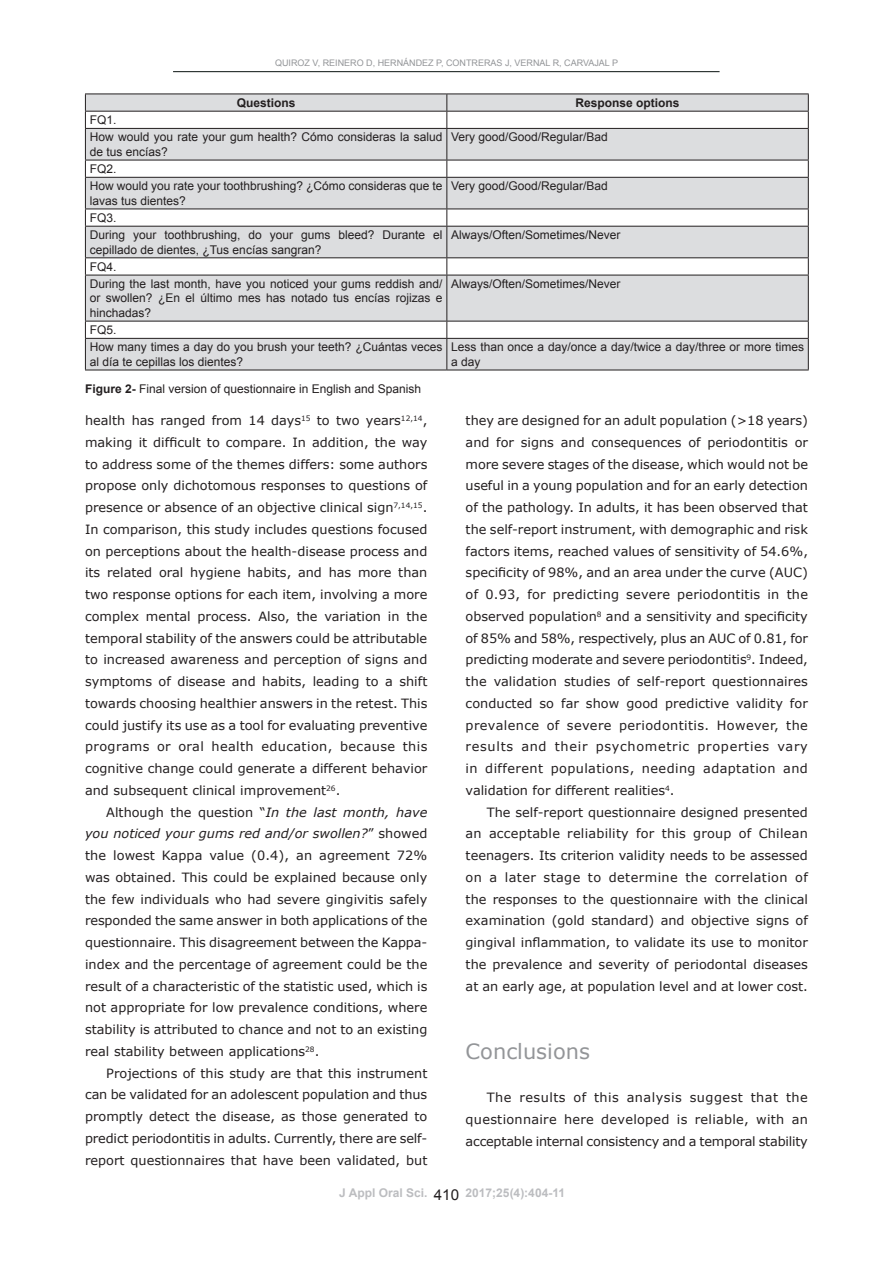
<style>
.page{position:relative;width:893px;height:1263px;background:#fff}
.page>*{position:absolute;margin:0;border:0;box-sizing:border-box;transform-origin:0 0}
.t1{font:21px "Verdana";color:#939598}
.t2{font:12.75px/21.8px "Verdana";color:#231f20;text-align:justify}
.t3{font:12px/17.2px "Arial";color:#231f20}
.t4{font:700 12px "Arial";color:#bcbdc0}
.t5{font:700 12px "Arial";color:#231f20}
.t6{font:9px "Arial";color:#939598}
.s1{font-weight:700}
.s2{font-style:italic}
.s3{font-weight:400;font-size:15px;color:#231f20}
</style>
<div class="page">
<hr style="left:173px;top:71px;width:547px;height:1px;background:#0a1210">
<svg style="left:86px;top:95px;width:722px;height:275px;fill:#dcdddf"></svg>
<hr style="left:85px;top:94px;width:362px;height:1px;background:#231f20">
<hr style="left:447px;top:94px;width:362px;height:1px;background:#231f20">
<hr style="left:85px;top:111px;width:362px;height:1px;background:#231f20">
<svg style="left:85px;top:94px;width:1px;height:34px"></svg>
<hr style="left:447px;top:111px;width:362px;height:1px;background:#231f20">
<svg style="left:446px;top:94px;width:1px;height:34px"></svg>
<svg style="left:808px;top:94px;width:1px;height:34px"></svg>
<hr style="left:85px;top:128px;width:362px;height:1px;background:#231f20">
<hr style="left:85px;top:129px;width:1px;height:31px;background:#231f20">
<hr style="left:447px;top:128px;width:362px;height:1px;background:#231f20">
<hr style="left:446px;top:129px;width:1px;height:31px;background:#231f20">
<hr style="left:808px;top:129px;width:1px;height:31px;background:#231f20">
<hr style="left:85px;top:160px;width:362px;height:1px;background:#231f20">
<svg style="left:85px;top:160px;width:1px;height:17px"></svg>
<hr style="left:447px;top:160px;width:362px;height:1px;background:#231f20">
<svg style="left:446px;top:160px;width:1px;height:17px"></svg>
<svg style="left:808px;top:160px;width:1px;height:17px"></svg>
<hr style="left:85px;top:177px;width:362px;height:1px;background:#231f20">
<hr style="left:85px;top:178px;width:1px;height:31px;background:#231f20">
<hr style="left:447px;top:177px;width:362px;height:1px;background:#231f20">
<hr style="left:446px;top:178px;width:1px;height:31px;background:#231f20">
<hr style="left:808px;top:178px;width:1px;height:31px;background:#231f20">
<hr style="left:85px;top:209px;width:362px;height:1px;background:#231f20">
<svg style="left:85px;top:209px;width:1px;height:17px"></svg>
<hr style="left:447px;top:209px;width:362px;height:1px;background:#231f20">
<svg style="left:446px;top:209px;width:1px;height:17px"></svg>
<svg style="left:808px;top:209px;width:1px;height:17px"></svg>
<hr style="left:85px;top:226px;width:362px;height:1px;background:#231f20">
<hr style="left:85px;top:227px;width:1px;height:30px;background:#231f20">
<hr style="left:447px;top:226px;width:362px;height:1px;background:#231f20">
<hr style="left:446px;top:227px;width:1px;height:30px;background:#231f20">
<hr style="left:808px;top:227px;width:1px;height:30px;background:#231f20">
<hr style="left:85px;top:257px;width:362px;height:1px;background:#231f20">
<svg style="left:85px;top:258px;width:1px;height:17px"></svg>
<hr style="left:447px;top:257px;width:362px;height:1px;background:#231f20">
<svg style="left:446px;top:258px;width:1px;height:17px"></svg>
<svg style="left:808px;top:258px;width:1px;height:17px"></svg>
<hr style="left:85px;top:275px;width:362px;height:1px;background:#231f20">
<hr style="left:85px;top:275px;width:1px;height:46px;background:#231f20">
<hr style="left:447px;top:275px;width:362px;height:1px;background:#231f20">
<hr style="left:446px;top:275px;width:1px;height:46px;background:#231f20">
<hr style="left:808px;top:275px;width:1px;height:46px;background:#231f20">
<hr style="left:85px;top:321px;width:362px;height:1px;background:#231f20">
<svg style="left:85px;top:321px;width:1px;height:17px"></svg>
<hr style="left:447px;top:321px;width:362px;height:1px;background:#231f20">
<svg style="left:446px;top:321px;width:1px;height:17px"></svg>
<svg style="left:808px;top:321px;width:1px;height:17px"></svg>
<hr style="left:85px;top:338px;width:362px;height:1px;background:#231f20">
<hr style="left:85px;top:339px;width:1px;height:31px;background:#231f20">
<hr style="left:447px;top:338px;width:362px;height:1px;background:#231f20">
<hr style="left:446px;top:339px;width:1px;height:31px;background:#231f20">
<hr style="left:808px;top:339px;width:1px;height:31px;background:#231f20">
<hr style="left:85px;top:370px;width:362px;height:1px;background:#231f20">
<hr style="left:447px;top:370px;width:362px;height:1px;background:#231f20">
<p class="t6" style="left:275px;top:57px;width:345px">QUIROZ V, REINERO D, HERNÁNDEZ P, CONTRERAS J, VERNAL R, CARVAJAL P</p>
<p class="t5" style="left:237px;top:95px;width:60px">Questions</p>
<p class="t5" style="left:576px;top:95px;width:106px">Response options</p>
<p class="t3" style="left:90px;top:111px;width:354px">FQ1.<br>How would you rate your gum health? Cómo consideras la salud</p>
<p class="t3" style="left:90px;top:143px;width:80px">de tus encías?</p>
<p class="t3" style="left:451px;top:129px;width:158px">Very good/Good/Regular/Bad</p>
<p class="t3" style="left:90px;top:160px;width:354px">FQ2.<br>How would you rate your toothbrushing? ¿Cómo consideras que te</p>
<p class="t3" style="left:90px;top:192px;width:98px">lavas tus dientes?</p>
<p class="t3" style="left:90px;top:209px;width:354px">FQ3.<br>During your toothbrushing, do your gums bleed? Durante el</p>
<p class="t3" style="left:90px;top:241px;width:233px">cepillado de dientes, ¿Tus encías sangran?</p>
<p class="t3" style="left:90px;top:258px;width:354px">FQ4.<br>During the last month, have you noticed your gums reddish and/</p>
<p class="t3" style="left:90px;top:291px;width:354px;line-height:14.4px">or swollen? ¿En el último mes has notado tus encías rojizas e hinchadas?</p>
<p class="t3" style="left:90px;top:321px;width:354px">FQ5.<br>How many times a day do you brush your teeth? ¿Cuántas veces</p>
<p class="t3" style="left:90px;top:353px;width:155px">al día te cepillas los dientes?</p>
<p class="t3" style="left:85px;top:381px;width:338px"><span class="s1">Figure 2-</span> Final version of questionnaire in English and Spanish</p>
<p class="t2" style="left:85px;top:409px;width:344px">health has ranged from 14 days<sup>15</sup> to two years<sup>12,14</sup>, making it difficult to compare. In addition, the way to address some of the themes differs: some authors propose only dichotomous responses to questions of presence or absence of an objective clinical sign<sup>7,14,15</sup>.<br>In comparison, this study includes questions focused on perceptions about the health-disease process and its related oral hygiene habits, and has more than two response options for each item, involving a more complex mental process. Also, the variation in the temporal stability of the answers could be attributable to increased awareness and perception of signs and symptoms of disease and habits, leading to a shift towards choosing healthier answers in the retest. This could justify its use as a tool for evaluating preventive programs or oral health education, because this cognitive change could generate a different behavior and subsequent clinical improvement<sup>26</sup>.</p>
<p class="t2" style="left:85px;top:801px;width:344px;text-indent:21px">Although the question “<span class="s2">In the last month, have you noticed your gums red and/or swollen?</span>” showed the lowest Kappa value (0.4), an agreement 72% was obtained. This could be explained because only the few individuals who had severe gingivitis safely responded the same answer in both applications of the questionnaire. This disagreement between the Kappa&shy;index and the percentage of agreement could be the result of a characteristic of the statistic used, which is not appropriate for low prevalence conditions, where stability is attributed to chance and not to an existing real stability between applications<sup>28</sup>.</p>
<p class="t2" style="left:85px;top:1062px;width:344px;text-indent:21px">Projections of this study are that this instrument can be validated for an adolescent population and thus promptly detect the disease, as those generated to predict periodontitis in adults. Currently, there are self&shy;report questionnaires that have been validated, but</p>
<p class="t3" style="left:451px;top:178px;width:158px">Very good/Good/Regular/Bad</p>
<p class="t3" style="left:451px;top:226px;width:171px">Always/Often/Sometimes/Never</p>
<p class="t3" style="left:451px;top:275px;width:171px">Always/Often/Sometimes/Never</p>
<p class="t3" style="left:451px;top:340px;width:354px;line-height:14.4px">Less than once a day/once a day/twice a day/three or more times a day</p>
<p class="t2" style="left:466px;top:409px;width:344px">they are designed for an adult population (&gt;18 years) and for signs and consequences of periodontitis or more severe stages of the disease, which would not be useful in a young population and for an early detection of the pathology. In adults, it has been observed that the self-report instrument, with demographic and risk factors items, reached values of sensitivity of 54.6%, specificity of 98%, and an area under the curve (AUC) of 0.93, for predicting severe periodontitis in the observed population<sup>8</sup> and a sensitivity and specificity of 85% and 58%, respectively, plus an AUC of 0.81, for predicting moderate and severe periodontitis<sup>9</sup>. Indeed, the validation studies of self-report questionnaires conducted so far show good predictive validity for prevalence of severe periodontitis. However, the results and their psychometric properties vary in different populations, needing adaptation and validation for different realities<sup>4</sup>.</p>
<p class="t2" style="left:466px;top:801px;width:344px;text-indent:21px">The self-report questionnaire designed presented an acceptable reliability for this group of Chilean teenagers. Its criterion validity needs to be assessed on a later stage to determine the correlation of the responses to the questionnaire with the clinical examination (gold standard) and objective signs of gingival inflammation, to validate its use to monitor the prevalence and severity of periodontal diseases at an early age, at population level and at lower cost.</p>
<h1 class="t1" style="left:466px;top:1037px;width:126px">Conclusions</h1>
<p class="t2" style="left:466px;top:1087px;width:344px;text-indent:21px">The results of this analysis suggest that the questionnaire here developed is reliable, with an acceptable internal consistency and a temporal stability</p>
<p class="t4" style="left:339px;top:1185px;width:122px">J Appl Oral Sci. <span class="s3">410</span></p>
<p class="t4" style="left:466px;top:1185px;width:101px">2017;25(4):404-11</p>
</div>
